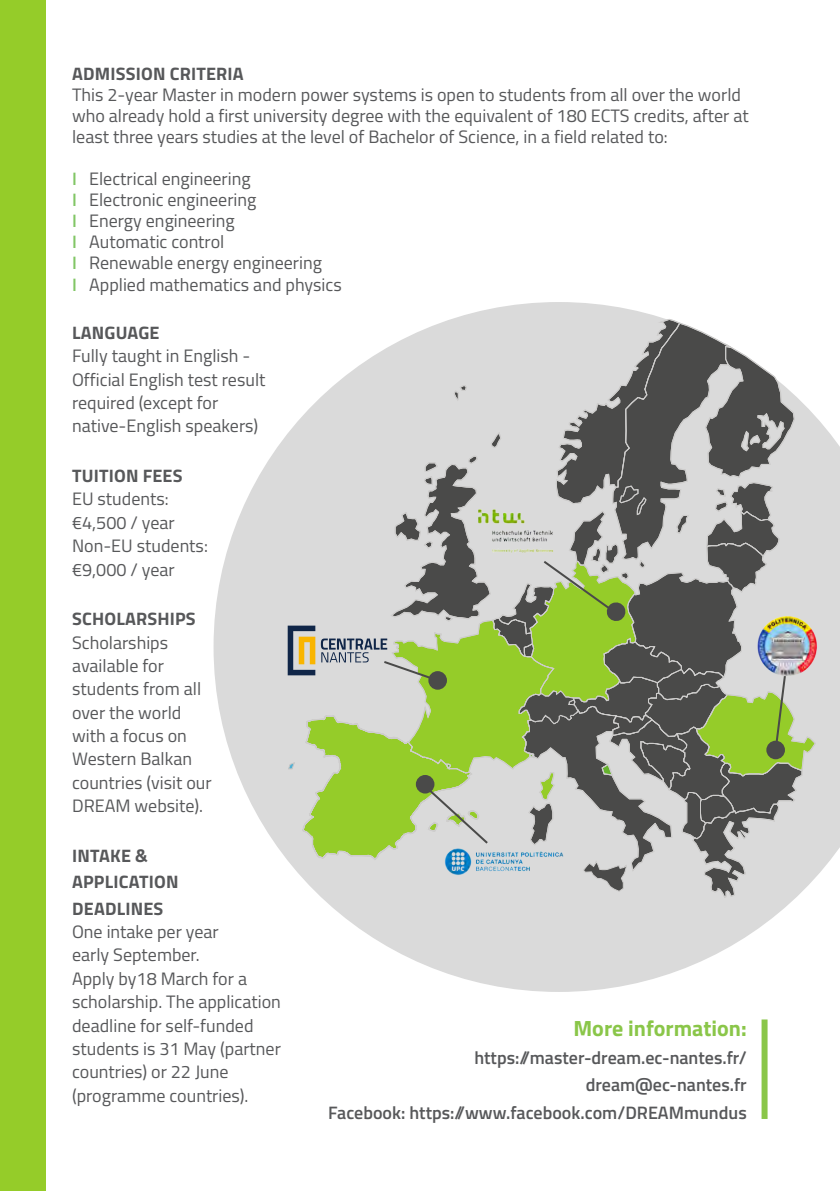
<style>
.page{position:relative;width:840px;height:1191px;background:#fff}
.page>*{position:absolute;margin:0;border:0;box-sizing:border-box;transform-origin:0 0}
.txt_courant_avenir_b{font:700 22px "Titillium";color:#8ac649}
.txt_courant_titilliu{font:18px/23.4px "Titillium";color:#57585a}
.txt_courant_avenir_b-2{font:600 18px "Titillium";color:#57585a}
.titres_roses{font:700 18px/26.4px "Titillium";letter-spacing:.01em;color:#57585a}
.s1{font-weight:600;color:#81c665}
</style>
<div class="page">
<svg style="left:213px;top:302px;width:626px;height:690px"></svg>
<div style="left:816px;top:600px;width:23px;height:94px;background:#dadada"></div>
<svg style="left:287px;top:318px;width:529px;height:597px"></svg>
<div style="left:0;top:0;width:45px;height:1191px;background:#95cc29"></div>
<div style="left:761px;top:1019px;width:6px;height:100px;background:#8ac649"></div>
<p class="titres_roses" style="left:72px;top:60px;width:173px">ADMISSION CRITERIA</p>
<p class="txt_courant_titilliu" style="left:72px;top:84px;width:678px;line-height:21px">This 2-year Master in modern power systems is open to students from all over the world who already hold a first university degree with the equivalent of 180 ECTS credits, after at least three years studies at the level of Bachelor of Science, in a field related to:</p>
<p class="txt_courant_titilliu" style="left:72px;top:167px;width:180px"><span class="s1">I</span> Electrical engineering</p>
<p class="txt_courant_titilliu" style="left:72px;top:188px;width:186px"><span class="s1">I</span> Electronic engineering</p>
<p class="txt_courant_titilliu" style="left:72px;top:209px;width:164px"><span class="s1">I</span> Energy engineering</p>
<p class="txt_courant_titilliu" style="left:72px;top:230px;width:154px"><span class="s1">I</span> Automatic control</p>
<p class="txt_courant_titilliu" style="left:72px;top:251px;width:251px"><span class="s1">I</span> Renewable energy engineering</p>
<p class="txt_courant_titilliu" style="left:72px;top:272px;width:271px"><span class="s1">I</span> Applied mathematics and physics</p>
<p class="titres_roses" style="left:72px;top:318px;width:89px">LANGUAGE</p>
<p class="txt_courant_titilliu" style="left:72px;top:343px;width:195px">Fully taught in English -<br>Official English test result required (except for</p>
<p class="txt_courant_titilliu" style="left:72px;top:413px;width:188px">native-English speakers)</p>
<p class="titres_roses" style="left:72px;top:461px;width:112px">TUITION FEES</p>
<p class="txt_courant_titilliu" style="left:72px;top:486px;width:98px">EU students:</p>
<p class="txt_courant_titilliu" style="left:72px;top:510px;width:104px">€4,500 / year</p>
<p class="txt_courant_titilliu" style="left:72px;top:533px;width:137px">Non-EU students:</p>
<p class="txt_courant_titilliu" style="left:72px;top:556px;width:104px">€9,000 / year</p>
<p class="titres_roses" style="left:72px;top:605px;width:125px">SCHOLARSHIPS</p>
<p class="txt_courant_titilliu" style="left:72px;top:630px;width:98px">Scholarships</p>
<p class="txt_courant_titilliu" style="left:72px;top:653px;width:93px">available for</p>
<p class="txt_courant_titilliu" style="left:72px;top:676px;width:130px">students from all</p>
<p class="txt_courant_titilliu" style="left:72px;top:700px;width:111px">over the world</p>
<p class="txt_courant_titilliu" style="left:72px;top:723px;width:116px">with a focus on</p>
<p class="txt_courant_titilliu" style="left:72px;top:746px;width:121px">Western Balkan</p>
<p class="txt_courant_titilliu" style="left:72px;top:770px;width:141px">countries (visit our</p>
<p class="txt_courant_titilliu" style="left:72px;top:793px;width:132px">DREAM website).</p>
<p class="titres_roses" style="left:72px;top:841px;width:77px">INTAKE &amp;</p>
<p class="titres_roses" style="left:72px;top:868px;width:108px">APPLICATION<br>DEADLINES</p>
<p class="txt_courant_titilliu" style="left:72px;top:919px;width:148px">One intake per year</p>
<p class="txt_courant_titilliu" style="left:72px;top:942px;width:129px">early September.</p>
<p class="txt_courant_titilliu" style="left:72px;top:966px;width:210px">Apply by18 March for a scholarship. The application deadline for self-funded students is 31 May (partner countries) or 22 June (programme countries).</p>
<p class="txt_courant_avenir_b" style="left:573px;top:1011px;width:175px">More information:</p>
<p class="txt_courant_avenir_b-2" style="left:474px;top:1043px;width:274px">https://master-dream.ec-nantes.fr/</p>
<p class="txt_courant_avenir_b-2" style="left:585px;top:1071px;width:162px">dream@ec-nantes.fr</p>
<p class="txt_courant_avenir_b-2" style="left:328px;top:1099px;width:420px">Facebook: https://www.facebook.com/DREAMmundus</p>
</div>
